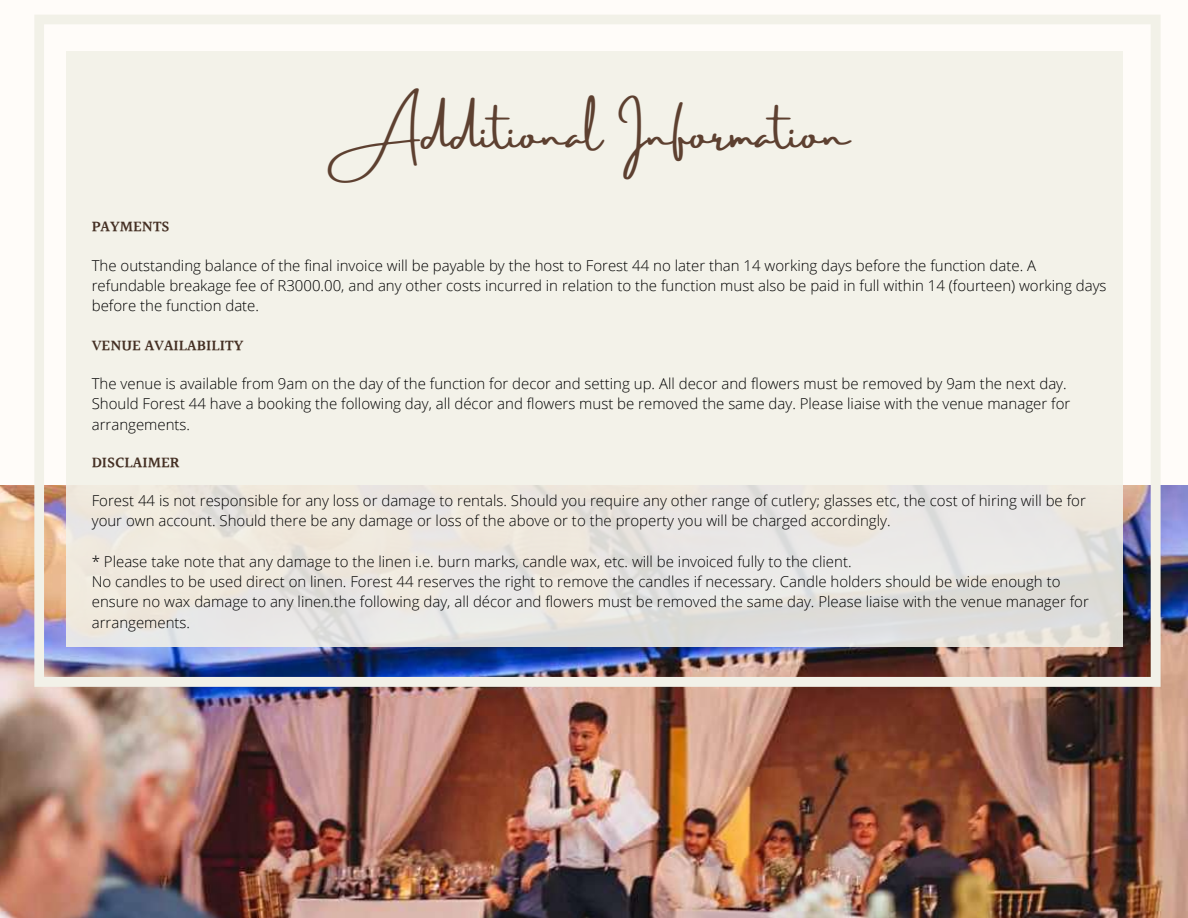
<style>
.page{position:relative;width:1188px;height:918px;background:#fffcf9}
.page>*{position:absolute;margin:0;border:0;box-sizing:border-box;transform-origin:0 0}
.t1{font:42px "Amsterdam Three";color:#5d4030}
.t2{font:600 15.3px "Halant";color:#442f23}
.t3{font:300 15px/20.2px "Open Sans";color:#000}
</style>
<div class="page">
<img style="left:0;top:485px;width:1188px;height:433px">
<img style="left:34px;top:15px;width:1127px;height:672px">
<div style="left:67px;top:51px;width:1056px;height:595px;background:#f2f1e8"></div>
<h1 class="t1" style="left:348px;top:111px;width:503px">Additional Information</h1>
<p class="t2" style="left:92px;top:216px;width:79px">PAYMENTS</p>
<p class="t3" style="left:92px;top:255px;width:1016px">The outstanding balance of the final invoice will be payable by the host to Forest 44 no later than 14 working days before the function date. A refundable breakage fee of R3000.00, and any other costs incurred in relation to the function must also be paid in full within 14 (fourteen) working days before the function date.</p>
<p class="t2" style="left:92px;top:334px;width:153px">VENUE AVAILABILITY</p>
<p class="t3" style="left:92px;top:373px;width:980px">The venue is available from 9am on the day of the function for decor and setting up. All decor and flowers must be removed by 9am the next day.<br>Should Forest 44 have a booking the following day, all décor and flowers must be removed the same day. Please liaise with the venue manager for arrangements.</p>
<p class="t2" style="left:92px;top:451px;width:89px">DISCLAIMER</p>
<p class="t3" style="left:92px;top:490px;width:996px">Forest 44 is not responsible for any loss or damage to rentals. Should you require any other range of cutlery; glasses etc, the cost of hiring will be for your own account. Should there be any damage or loss of the above or to the property you will be charged accordingly.</p>
<p class="t3" style="left:92px;top:551px;width:999px">* Please take note that any damage to the linen i.e. burn marks, candle wax, etc. will be invoiced fully to the client.<br>No candles to be used direct on linen. Forest 44 reserves the right to remove the candles if necessary. Candle holders should be wide enough to ensure no wax damage to any linen.the following day, all décor and flowers must be removed the same day. Please liaise with the venue manager for arrangements.</p>
</div>
